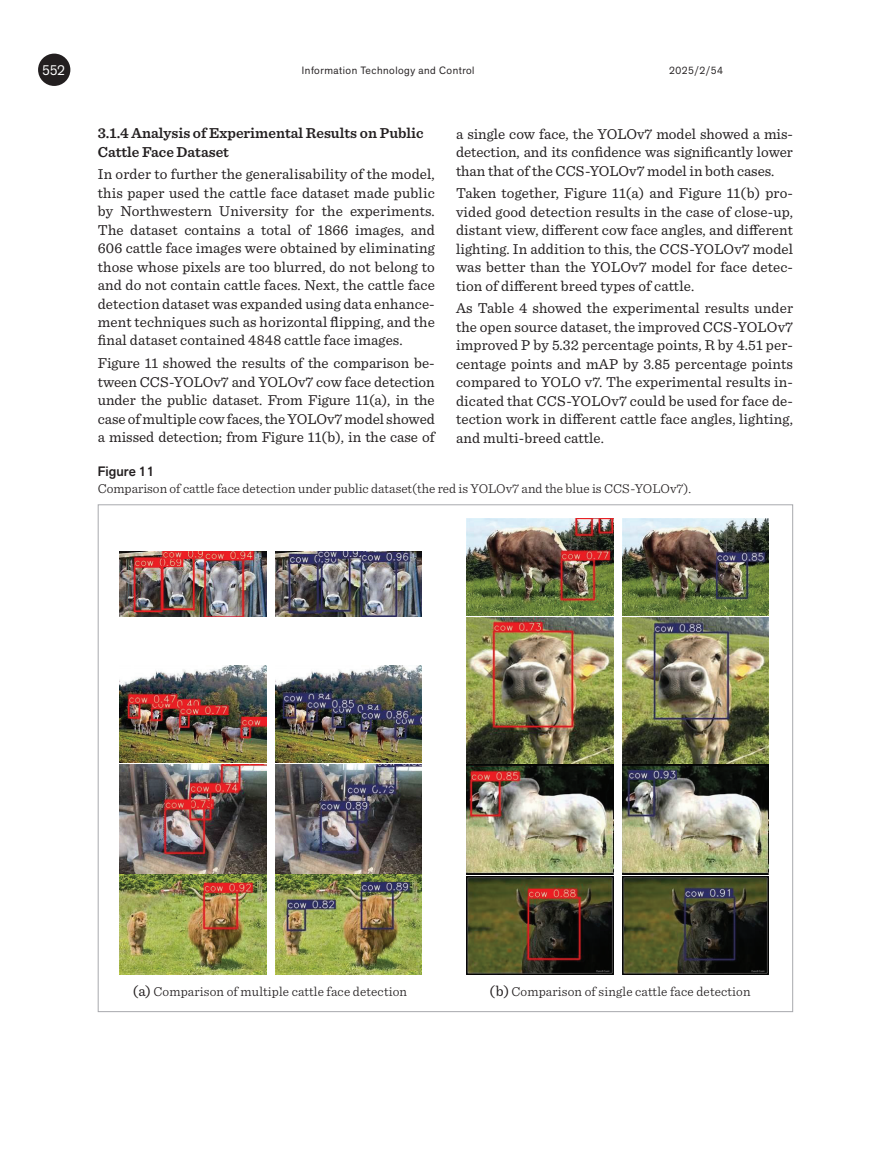
<style>
.page{position:relative;width:893px;height:1149px;background:#fff}
.page>*{position:absolute;margin:0;border:0;box-sizing:border-box;transform-origin:0 0}
.t1{font:15px/18.5px "Sentinel";letter-spacing:.005em;color:#231f20;text-align:justify}
.t2{font:600 15px/18.5px "Sentinel";color:#231f20}
.t3{font:14.1px "Akzid Grtsk Next";color:#fff}
.t4{font:300 13.5px "Sentinel";color:#231f20}
.t5{font:500 13.5px "Akzid Grtsk Next";color:#231f20}
.t6{font:13.35px "Times New Roman";color:#231f20}
.t7{font:700 13.35px "Times New Roman";color:#231f20}
.t8{font:11.85px "Times New Roman";color:#231f20}
.t9{font:10.5px "Akzid Grtsk Next";letter-spacing:.05em;color:#231f20}
.s1{font-weight:400;font-size:15px}
</style>
<div class="page">
<div style="left:38px;top:54px;width:32px;height:32px;background:#231f20;border-radius:50%"></div>
<img style="left:120px;top:551px;width:146px;height:65px">
<img style="left:276px;top:551px;width:146px;height:65px">
<img style="left:467px;top:518px;width:146px;height:97px">
<img style="left:623px;top:518px;width:146px;height:97px">
<img style="left:120px;top:665px;width:146px;height:97px">
<img style="left:276px;top:665px;width:146px;height:97px">
<img style="left:467px;top:617px;width:146px;height:357px">
<img style="left:623px;top:617px;width:146px;height:357px">
<img style="left:120px;top:764px;width:146px;height:209px">
<img style="left:276px;top:764px;width:146px;height:209px">
<p class="t3" style="left:42px;top:61px;width:24px">552</p>
<p class="t9" style="left:302px;top:63px;width:174px">Information Technology and Control</p>
<p class="t9" style="left:669px;top:63px;width:55px">2025/2/54</p>
<p class="t2" style="left:98px;top:123px;width:327px">3.1.4 Analysis of Experimental Results on Public<br>Cattle Face Dataset</p>
<p class="t1" style="left:98px;top:164px;width:339px">In order to further the generalisability of the model, this paper used the cattle face dataset made public by Northwestern University for the experiments.<br>The dataset contains a total of 1866 images, and 606 cattle face images were obtained by eliminating those whose pixels are too blurred, do not belong to and do not contain cattle faces. Next, the cattle face detection dataset was expanded using data enhance&shy;ment techniques such as horizontal flipping, and the final dataset contained 4848 cattle face images.</p>
<p class="t1" style="left:98px;top:353px;width:339px">Figure 11 showed the results of the comparison be&shy;tween CCS-YOLOv7 and YOLOv7 cow face detection under the public dataset. From Figure 11(a), in the case of multiple cow faces, the YOLOv7 model showed a missed detection; from Figure 11(b), in the case of</p>
<p class="t1" style="left:456px;top:123px;width:339px">a single cow face, the YOLOv7 model showed a mis&shy;detection, and its confidence was significantly lower than that of the CCS-YOLOv7 model in both cases.</p>
<p class="t1" style="left:456px;top:183px;width:338px">Taken together, Figure 11(a) and Figure 11(b) pro&shy;vided good detection results in the case of close-up, distant view, different cow face angles, and different lighting. In addition to this, the CCS-YOLOv7 model was better than the YOLOv7 model for face detec&shy;tion of different breed types of cattle.</p>
<p class="t1" style="left:456px;top:298px;width:339px">As Table 4 showed the experimental results under the open source dataset, the improved CCS-YOLOv7 improved P by 5.32 percentage points, R by 4.51 per&shy;centage points and mAP by 3.85 percentage points compared to YOLO v7. The experimental results in&shy;dicated that CCS-YOLOv7 could be used for face de&shy;tection work in different cattle face angles, lighting, and multi-breed cattle.</p>
<p class="t5" style="left:98px;top:462px;width:58px">Figure 11</p>
<p class="t4" style="left:98px;top:478px;width:595px">Comparison of cattle face detection under public dataset(the red is YOLOv7 and the blue is CCS-YOLOv7).</p>
<p class="t7" style="left:99px;top:463px;width:56px">Figure 11</p>
<p class="t6" style="left:99px;top:485px;width:578px">Comparison of cattle face detection under public dataset(the red is YOLOv7 and the blue is CCS-YOLOv7).</p>
<p class="t8" style="left:160px;top:981px;width:227px">(a) Comparison of multiple cattle face detection</p>
<p class="t8" style="left:515px;top:981px;width:217px">(b) Comparison of single cattle face detection</p>
<p class="t4" style="left:133px;top:981px;width:276px"><span class="s1">(a)</span> Comparison of multiple cattle face detection</p>
<p class="t4" style="left:489px;top:981px;width:263px"><span class="s1">(b)</span> Comparison of single cattle face detection</p>
</div>
